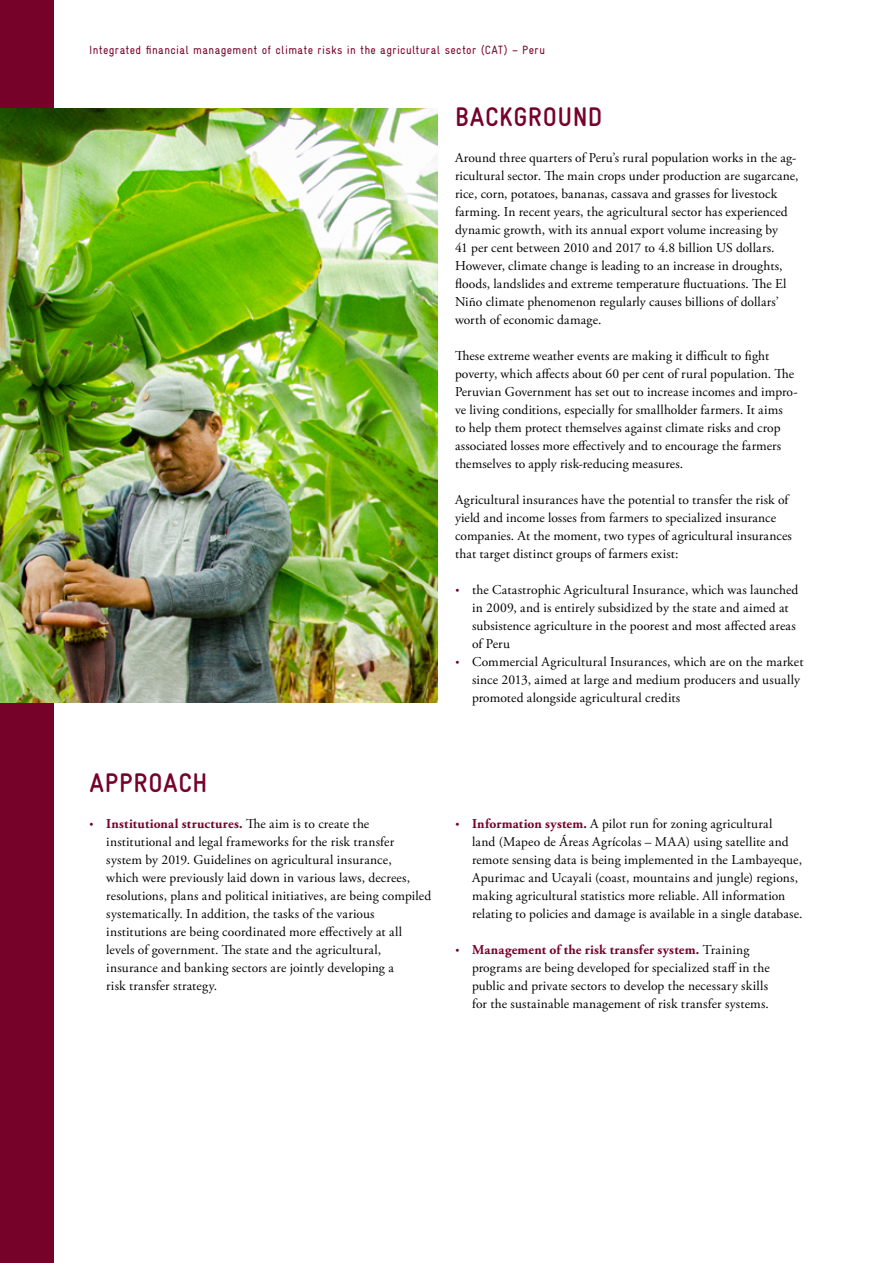
<style>
.page{position:relative;width:893px;height:1263px;background:#fff}
.page>*{position:absolute;margin:0;border:0;box-sizing:border-box;transform-origin:0 0}
.t1{font:700 condensed 27px "GIZ Gravur Pro";letter-spacing:.025em;color:#760229}
.t2{font:13.5px/18px "Adobe Garamond Pro";letter-spacing:.01em;color:#000}
.t3{font:condensed 12px "GIZ Gravur Pro";letter-spacing:.03em;color:#760229}
.s1{font-weight:700;font-size:18px;color:#760229}
.s2{font-weight:700;color:#760229}
</style>
<div class="page">
<div style="left:0;top:0;width:54px;height:1263px;background:#760229"></div>
<img style="left:0;top:108px;width:438px;height:594px">
<p class="t3" style="left:89px;top:43px;width:457px">Integrated financial management of climate risks in the agricultural sector (CAT) – Peru</p>
<h1 class="t1" style="left:455px;top:101px;width:149px">BACKGROUND</h1>
<p class="t2" style="left:455px;top:149px;width:345px">Around three quarters of Peru’s rural population works in the ag&shy;ricultural sector. The main crops under production are sugarcane, rice, corn, potatoes, bananas, cassava and grasses for livestock farming. In recent years, the agricultural sector has experienced dynamic growth, with its annual export volume increasing by<br>41 per cent between 2010 and 2017 to 4.8 billion US dollars.<br>However, climate change is leading to an increase in droughts, floods, landslides and extreme temperature fluctuations. The El Niño climate phenomenon regularly causes billions of dollars’ worth of economic damage.</p>
<p class="t2" style="left:455px;top:347px;width:344px">These extreme weather events are making it difficult to fight poverty, which affects about 60 per cent of rural population. The Peruvian Government has set out to increase incomes and impro&shy;ve living conditions, especially for smallholder farmers. It aims<br>to help them protect themselves against climate risks and crop associated losses more effectively and to encourage the farmers themselves to apply risk-reducing measures.</p>
<p class="t2" style="left:455px;top:491px;width:338px">Agricultural insurances have the potential to transfer the risk of yield and income losses from farmers to specialized insurance companies. At the moment, two types of agricultural insurances that target distinct groups of farmers exist:</p>
<p class="t2" style="left:455px;top:581px;width:345px"><span class="s1">·</span> the Catastrophic Agricultural Insurance, which was launched</p>
<p class="t2" style="left:472px;top:599px;width:318px">in 2009, and is entirely subsidized by the state and aimed at</p>
<p class="t2" style="left:472px;top:617px;width:325px">subsistence agriculture in the poorest and most affected areas</p>
<p class="t2" style="left:472px;top:635px;width:39px">of Peru</p>
<p class="t2" style="left:455px;top:653px;width:350px"><span class="s1">·</span> Commercial Agricultural Insurances, which are on the market</p>
<p class="t2" style="left:472px;top:671px;width:330px">since 2013, aimed at large and medium producers and usually</p>
<p class="t2" style="left:472px;top:689px;width:210px">promoted alongside agricultural credits</p>
<h1 class="t1" style="left:89px;top:767px;width:120px">APPROACH</h1>
<p class="t2" style="left:106px;top:815px;width:326px;text-indent:-17px"><span class="s1">·</span> <span class="s2">Institutional structures.</span> The aim is to create the institutional and legal frameworks for the risk transfer system by 2019. Guidelines on agricultural insurance,<br>which were previously laid down in various laws, decrees, resolutions, plans and political initiatives, are being compiled systematically. In addition, the tasks of the various institutions are being coordinated more effectively at all levels of government. The state and the agricultural, insurance and banking sectors are jointly developing a<br>risk transfer strategy.</p>
<p class="t2" style="left:472px;top:815px;width:332px;text-indent:-17px"><span class="s1">·</span> <span class="s2">Information system.</span> A pilot run for zoning agricultural<br>land (Mapeo de Áreas Agrícolas – MAA) using satellite and remote sensing data is being implemented in the Lambayeque, Apurimac and Ucayali (coast, mountains and jungle) regions, making agricultural statistics more reliable. All information relating to policies and damage is available in a single database.</p>
<p class="t2" style="left:472px;top:941px;width:299px;text-indent:-17px"><span class="s1">·</span> <span class="s2">Management of the risk transfer system.</span> Training programs are being developed for specialized staff in the public and private sectors to develop the necessary skills for the sustainable management of risk transfer systems.</p>
</div>
